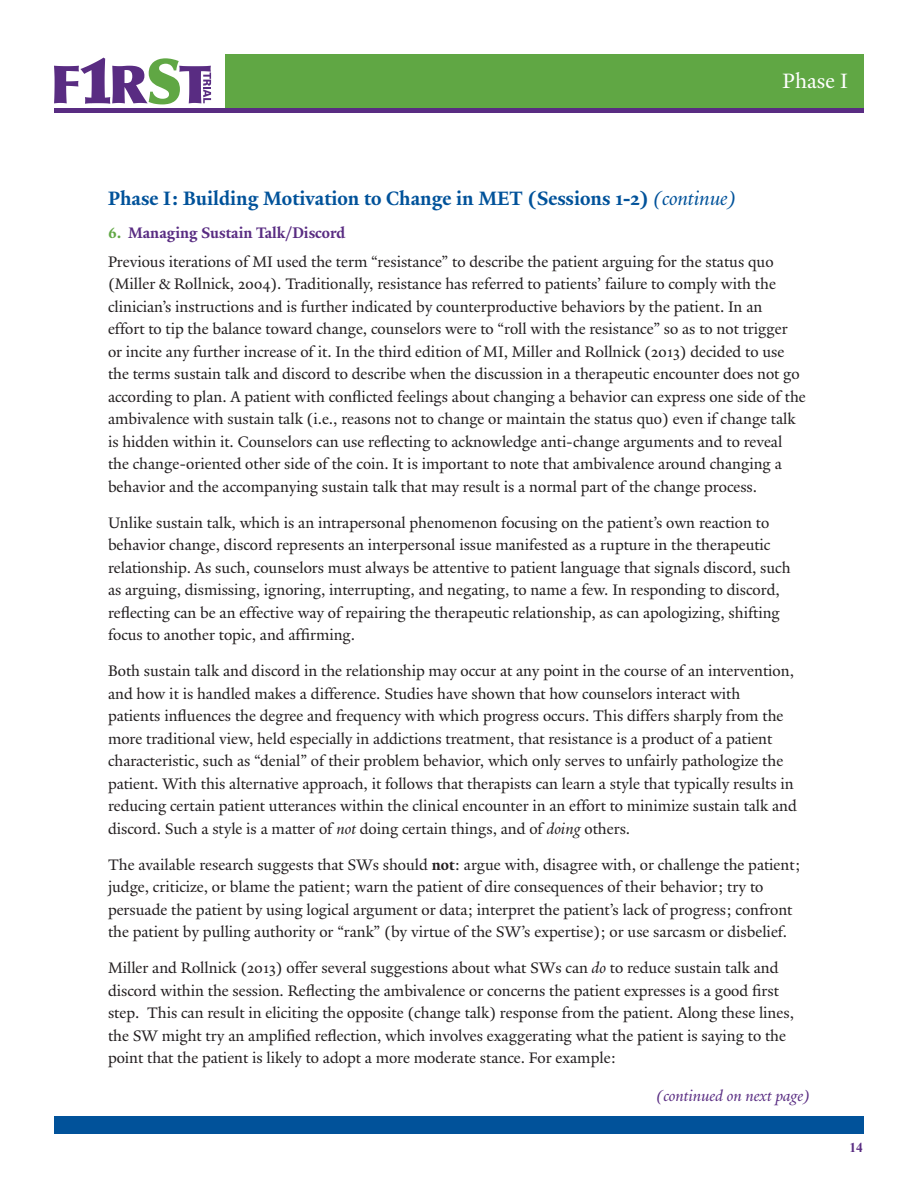
<style>
.page{position:relative;width:918px;height:1188px;background:#fff}
.page>*{position:absolute;margin:0;border:0;box-sizing:border-box;transform-origin:0 0}
.t1{font:22.5px "Yale Design";color:#fff}
.t2{font:700 21px "Yale Design";color:#01529a}
.t3{font:16.5px/22.5px "Yale Design";color:#231f20}
.t4{font:700 16.5px "Yale Design";color:#592c82}
.t5{font:italic 16.5px "Yale Design";color:#592c82}
.t6{font:700 13.5px "Times New Roman";color:#592c82}
.s1{font-weight:400;font-style:italic}
.s2{color:#60a744}
.s3{font-style:italic}
.s4{font-weight:700}
</style>
<div class="page">
<div style="left:226px;top:54px;width:638px;height:54px;background:#60a744"></div>
<hr style="left:54px;top:108px;width:810px;height:4px;background:#592c82">
<div style="left:54px;top:1117px;width:810px;height:17px;background:#01529a"></div>
<svg style="left:54px;top:58px;width:157px;height:46px"></svg>
<p class="t2" style="left:108px;top:185px;width:630px">Phase I: Building Motivation to Change in MET (Sessions 1-2) <span class="s1">(continue)</span></p>
<p class="t1" style="left:782px;top:68px;width:67px">Phase I</p>
<p class="t4" style="left:108px;top:223px;width:239px"><span class="s2">6.</span> Managing Sustain Talk/Discord</p>
<p class="t3" style="left:108px;top:250px;width:699px">Previous iterations of MI used the term “resistance” to describe the patient arguing for the status quo (Miller &amp; Rollnick, 2004). Traditionally, resistance has referred to patients’ failure to comply with the clinician’s instructions and is further indicated by counterproductive behaviors by the patient. In an<br>effort to tip the balance toward change, counselors were to “roll with the resistance” so as to not trigger or incite any further increase of it. In the third edition of MI, Miller and Rollnick (2013) decided to use the terms sustain talk and discord to describe when the discussion in a therapeutic encounter does not go according to plan. A patient with conflicted feelings about changing a behavior can express one side of the ambivalence with sustain talk (i.e., reasons not to change or maintain the status quo) even if change talk is hidden within it. Counselors can use reflecting to acknowledge anti-change arguments and to reveal the change-oriented other side of the coin. It is important to note that ambivalence around changing a behavior and the accompanying sustain talk that may result is a normal part of the change process.</p>
<p class="t3" style="left:108px;top:511px;width:684px">Unlike sustain talk, which is an intrapersonal phenomenon focusing on the patient’s own reaction to behavior change, discord represents an interpersonal issue manifested as a rupture in the therapeutic relationship. As such, counselors must always be attentive to patient language that signals discord, such as arguing, dismissing, ignoring, interrupting, and negating, to name a few. In responding to discord, reflecting can be an effective way of repairing the therapeutic relationship, as can apologizing, shifting focus to another topic, and affirming.</p>
<p class="t3" style="left:108px;top:660px;width:690px">Both sustain talk and discord in the relationship may occur at any point in the course of an intervention, and how it is handled makes a difference. Studies have shown that how counselors interact with patients influences the degree and frequency with which progress occurs. This differs sharply from the more traditional view, held especially in addictions treatment, that resistance is a product of a patient characteristic, such as “denial” of their problem behavior, which only serves to unfairly pathologize the patient. With this alternative approach, it follows that therapists can learn a style that typically results in reducing certain patient utterances within the clinical encounter in an effort to minimize sustain talk and discord. Such a style is a matter of <span class="s3">not</span> doing certain things, and of <span class="s3">doing</span> others.</p>
<p class="t3" style="left:108px;top:853px;width:694px">The available research suggests that SWs should <span class="s4">not</span>: argue with, disagree with, or challenge the patient; judge, criticize, or blame the patient; warn the patient of dire consequences of their behavior; try to persuade the patient by using logical argument or data; interpret the patient’s lack of progress; confront the patient by pulling authority or “rank” (by virtue of the SW’s expertise); or use sarcasm or disbelief.</p>
<p class="t3" style="left:108px;top:957px;width:688px">Miller and Rollnick (2013) offer several suggestions about what SWs can <span class="s3">do</span> to reduce sustain talk and discord within the session. Reflecting the ambivalence or concerns the patient expresses is a good first step. This can result in eliciting the opposite (change talk) response from the patient. Along these lines, the SW might try an amplified reflection, which involves exaggerating what the patient is saying to the point that the patient is likely to adopt a more moderate stance. For example:</p>
<p class="t5" style="left:657px;top:1086px;width:155px">(continued on next page)</p>
<p class="t6" style="left:849px;top:1138px;width:15px">14</p>
</div>
